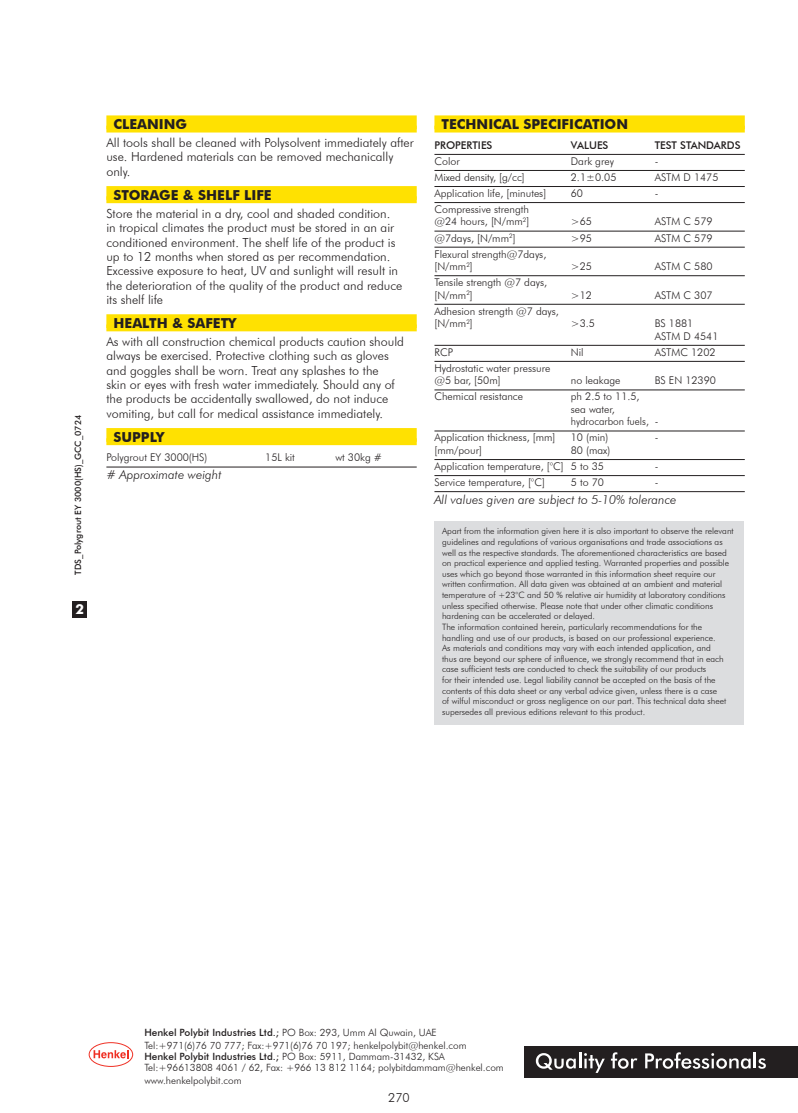
<style>
.page{position:relative;width:798px;height:1113px;background:#fff}
.page>*{position:absolute;margin:0;border:0;box-sizing:border-box;transform-origin:0 0}
.subheading{font:700 13.75px "Futura BT";color:#231f20}
.t1{font:700 13.75px "Futura BT";color:#fff}
.Body{font:300 12.5px/14.4px "Futura BT";color:#231f20}
.Foot_note{font:italic 300 12.5px "Futura BT";color:#231f20}
.Tech_properties_BB{font:300 10.62px/12.5px "Futura BT";color:#231f20}
.technical_heading_BB{font:500 10.62px "Futura BT";color:#231f20}
.t2{font:300 10px/12.9px "Futura BT";color:#231f20}
.Body-2{font:300 8.75px/10.6px "Futura BT";color:#231f20}
.t3{font:500 8.75px "Futura BT";color:#231f20}
.s1{font-weight:500}
</style>
<div class="page">
<div style="left:73px;top:601px;width:14px;height:16px;background:#231f20"></div>
<svg style="left:89px;top:1042px;width:44px;height:25px"></svg>
<div style="left:524px;top:1046px;width:273px;height:31px;background:#231f20"></div>
<svg style="left:535px;top:1053px;width:40px;height:16px"></svg>
<hr style="left:578px;top:1052px;width:3px;height:16px;background:#fff">
<svg style="left:584px;top:1053px;width:20px;height:20px"></svg>
<svg style="left:610px;top:1052px;width:27px;height:16px"></svg>
<svg style="left:645px;top:1052px;width:120px;height:16px"></svg>
<div style="left:106px;top:115px;width:310px;height:14px;background:#ffe101"></div>
<div style="left:106px;top:126px;width:310px;height:6px;background:#ffe101"></div>
<div style="left:106px;top:186px;width:310px;height:14px;background:#ffe101"></div>
<div style="left:106px;top:196px;width:310px;height:7px;background:#ffe101"></div>
<div style="left:106px;top:314px;width:310px;height:14px;background:#ffe101"></div>
<div style="left:106px;top:324px;width:310px;height:7px;background:#ffe101"></div>
<div style="left:106px;top:428px;width:310px;height:14px;background:#ffe101"></div>
<div style="left:106px;top:438px;width:310px;height:7px;background:#ffe101"></div>
<hr style="left:106px;top:467px;width:310px;height:1px;background:#231f20">
<div style="left:434px;top:115px;width:310px;height:14px;background:#ffe101"></div>
<div style="left:434px;top:126px;width:310px;height:6px;background:#ffe101"></div>
<hr style="left:434px;top:154px;width:310px;height:1px;background:#231f20">
<hr style="left:434px;top:170px;width:310px;height:1px;background:#231f20">
<hr style="left:434px;top:186px;width:310px;height:1px;background:#231f20">
<hr style="left:434px;top:202px;width:310px;height:1px;background:#231f20">
<hr style="left:434px;top:231px;width:310px;height:1px;background:#231f20">
<hr style="left:434px;top:247px;width:310px;height:1px;background:#231f20">
<hr style="left:434px;top:275px;width:310px;height:1px;background:#231f20">
<hr style="left:434px;top:304px;width:310px;height:1px;background:#231f20">
<hr style="left:434px;top:345px;width:310px;height:1px;background:#231f20">
<hr style="left:434px;top:361px;width:310px;height:1px;background:#231f20">
<hr style="left:434px;top:389px;width:310px;height:1px;background:#231f20">
<hr style="left:434px;top:431px;width:310px;height:1px;background:#231f20">
<hr style="left:434px;top:459px;width:310px;height:1px;background:#231f20">
<hr style="left:434px;top:475px;width:310px;height:1px;background:#231f20">
<hr style="left:434px;top:491px;width:310px;height:1px;background:#231f20">
<div style="left:434px;top:521px;width:309px;height:203px;background:#dcdddf"></div>
<p class="t3" style="left:73px;top:574px;width:161px;rotate:-90deg">TDS_Polygrout EY 3000(HS)_GCC_0724</p>
<h1 class="t1" style="left:75px;top:601px;width:10px">2</h1>
<p class="subheading" style="left:113px;top:116px;width:75px">CLEANING</p>
<p class="Body" style="left:106px;top:135px;width:309px">All tools shall be cleaned with Polysolvent immediately after use. Hardened materials can be removed mechanically only.</p>
<p class="subheading" style="left:113px;top:187px;width:160px">STORAGE &amp; SHELF LIFE</p>
<p class="Body" style="left:106px;top:206px;width:297px">Store the material in a dry, cool and shaded condition. in tropical climates the product must be stored in an air conditioned environment. The shelf life of the product is up to 12 months when stored as per recommendation.<br>Excessive exposure to heat, UV and sunlight will result in the deterioration of the quality of the product and reduce its shelf life</p>
<p class="subheading" style="left:113px;top:315px;width:124px">HEALTH &amp; SAFETY</p>
<p class="Body" style="left:106px;top:334px;width:299px">As with all construction chemical products caution should always be exercised. Protective clothing such as gloves and goggles shall be worn. Treat any splashes to the<br>skin or eyes with fresh water immediately. Should any of the products be accidentally swallowed, do not induce vomiting, but call for medical assistance immediately.</p>
<p class="subheading" style="left:113px;top:428px;width:52px">SUPPLY</p>
<p class="Tech_properties_BB" style="left:106px;top:451px;width:102px">Polygrout EY 3000(HS)</p>
<p class="Tech_properties_BB" style="left:265px;top:451px;width:31px">15L kit</p>
<p class="Tech_properties_BB" style="left:335px;top:451px;width:48px">wt 30kg #</p>
<p class="Foot_note" style="left:106px;top:467px;width:116px"># Approximate weight</p>
<p class="subheading" style="left:441px;top:116px;width:188px">TECHNICAL SPECIFICATION</p>
<p class="technical_heading_BB" style="left:434px;top:139px;width:59px">PROPERTIES</p>
<p class="technical_heading_BB" style="left:570px;top:139px;width:39px">VALUES</p>
<p class="technical_heading_BB" style="left:654px;top:139px;width:87px">TEST STANDARDS</p>
<p class="Tech_properties_BB" style="left:434px;top:155px;width:27px">Color</p>
<p class="Tech_properties_BB" style="left:570px;top:155px;width:45px">Dark grey</p>
<p class="Tech_properties_BB" style="left:654px;top:155px;width:5px">-</p>
<p class="Tech_properties_BB" style="left:434px;top:171px;width:92px">Mixed density, [g/cc]</p>
<p class="Tech_properties_BB" style="left:570px;top:171px;width:47px">2.1±0.05</p>
<p class="Tech_properties_BB" style="left:654px;top:171px;width:65px">ASTM D 1475</p>
<p class="Tech_properties_BB" style="left:434px;top:187px;width:113px">Application life, [minutes]</p>
<p class="Tech_properties_BB" style="left:570px;top:187px;width:14px">60</p>
<p class="Tech_properties_BB" style="left:654px;top:187px;width:5px">-</p>
<p class="Tech_properties_BB" style="left:434px;top:203px;width:96px">Compressive strength @24 hours, [N/mm<sup>2</sup>]</p>
<p class="Tech_properties_BB" style="left:570px;top:215px;width:23px">&gt;65</p>
<p class="Tech_properties_BB" style="left:654px;top:215px;width:59px">ASTM C 579</p>
<p class="Tech_properties_BB" style="left:434px;top:231px;width:83px">@7days, [N/mm<sup>2</sup>]</p>
<p class="Tech_properties_BB" style="left:570px;top:231px;width:23px">&gt;95</p>
<p class="Tech_properties_BB" style="left:654px;top:231px;width:59px">ASTM C 579</p>
<p class="Tech_properties_BB" style="left:434px;top:247px;width:113px">Flexural strength@7days, [N/mm<sup>2</sup>]</p>
<p class="Tech_properties_BB" style="left:570px;top:260px;width:23px">&gt;25</p>
<p class="Tech_properties_BB" style="left:654px;top:260px;width:59px">ASTM C 580</p>
<p class="Tech_properties_BB" style="left:434px;top:276px;width:114px">Tensile strength @7 days, [N/mm<sup>2</sup>]</p>
<p class="Tech_properties_BB" style="left:434px;top:304px;width:126px">Adhesion strength @7 days, [N/mm<sup>2</sup>]</p>
<p class="Tech_properties_BB" style="left:570px;top:288px;width:23px">&gt;12</p>
<p class="Tech_properties_BB" style="left:654px;top:288px;width:59px">ASTM C 307</p>
<p class="Tech_properties_BB" style="left:570px;top:317px;width:26px">&gt;3.5</p>
<p class="Tech_properties_BB" style="left:654px;top:317px;width:65px">BS 1881<br>ASTM D 4541</p>
<p class="Tech_properties_BB" style="left:434px;top:346px;width:20px">RCP</p>
<p class="Tech_properties_BB" style="left:570px;top:346px;width:14px">Nil</p>
<p class="Tech_properties_BB" style="left:654px;top:346px;width:62px">ASTMC 1202</p>
<p class="Tech_properties_BB" style="left:434px;top:362px;width:117px">Hydrostatic water pressure @5 bar, [50m]</p>
<p class="Tech_properties_BB" style="left:570px;top:374px;width:51px">no leakage</p>
<p class="Tech_properties_BB" style="left:654px;top:374px;width:63px">BS EN 12390</p>
<p class="Tech_properties_BB" style="left:434px;top:390px;width:90px">Chemical resistance</p>
<p class="Tech_properties_BB" style="left:570px;top:390px;width:89px">ph 2.5 to 11.5,<br>sea water, hydrocarbon fuels, -</p>
<p class="Tech_properties_BB" style="left:434px;top:431px;width:122px">Application thickness, [mm]</p>
<p class="Tech_properties_BB" style="left:570px;top:431px;width:39px">10 (min)</p>
<p class="Tech_properties_BB" style="left:654px;top:431px;width:5px">-</p>
<p class="Tech_properties_BB" style="left:434px;top:444px;width:49px">[mm/pour]</p>
<p class="Tech_properties_BB" style="left:570px;top:444px;width:41px">80 (max)</p>
<p class="Tech_properties_BB" style="left:434px;top:460px;width:171px">Application temperature, [°C] 5 to 35</p>
<p class="Tech_properties_BB" style="left:654px;top:460px;width:5px">-</p>
<p class="Tech_properties_BB" style="left:434px;top:476px;width:112px">Service temperature, [°C]</p>
<p class="Tech_properties_BB" style="left:570px;top:476px;width:35px">5 to 70</p>
<p class="Tech_properties_BB" style="left:654px;top:476px;width:5px">-</p>
<p class="Foot_note" style="left:434px;top:492px;width:243px">All values given are subject to 5-10% tolerance</p>
<p class="Body-2" style="left:442px;top:526px;width:293px">Apart from the information given here it is also important to observe the relevant guidelines and regulations of various organisations and trade associations as well as the respective standards. The aforementioned characteristics are based on practical experience and applied testing. Warranted properties and possible uses which go beyond those warranted in this information sheet require our written confirmation. All data given was obtained at an ambient and material temperature of +23°C and 50 % relative air humidity at laboratory conditions unless specified otherwise. Please note that under other climatic conditions hardening can be accelerated or delayed.</p>
<p class="Body-2" style="left:442px;top:621px;width:285px">The information contained herein, particularly recommendations for the handling and use of our products, is based on our professional experience.<br>As materials and conditions may vary with each intended application, and thus are beyond our sphere of influence, we strongly recommend that in each case sufficient tests are conducted to check the suitability of our products<br>for their intended use. Legal liability cannot be accepted on the basis of the contents of this data sheet or any verbal advice given, unless there is a case of wilful misconduct or gross negligence on our part. This technical data sheet supersedes all previous editions relevant to this product.</p>
<p class="t2" style="left:144px;top:1025px;width:323px"><span class="s1">Henkel Polybit Industries Ltd.;</span> PO Box: 293, Umm Al Quwain, UAE<br>Tel:+971(6)76 70 777; Fax:+971(6)76 70 197; henkelpolybit@henkel.com</p>
<p class="t2" style="left:144px;top:1050px;width:361px;line-height:11.2px"><span class="s1">Henkel Polybit Industries Ltd.;</span> PO Box: 5911, Dammam-31432, KSA<br>Tel:+96613808 4061 / 62, Fax: +966 13 812 1164; polybitdammam@henkel.com</p>
<p class="t2" style="left:144px;top:1074px;width:99px">www.henkelpolybit.com</p>
<h2 class="Body" style="left:388px;top:1090px;width:23px">270</h2>
</div>
